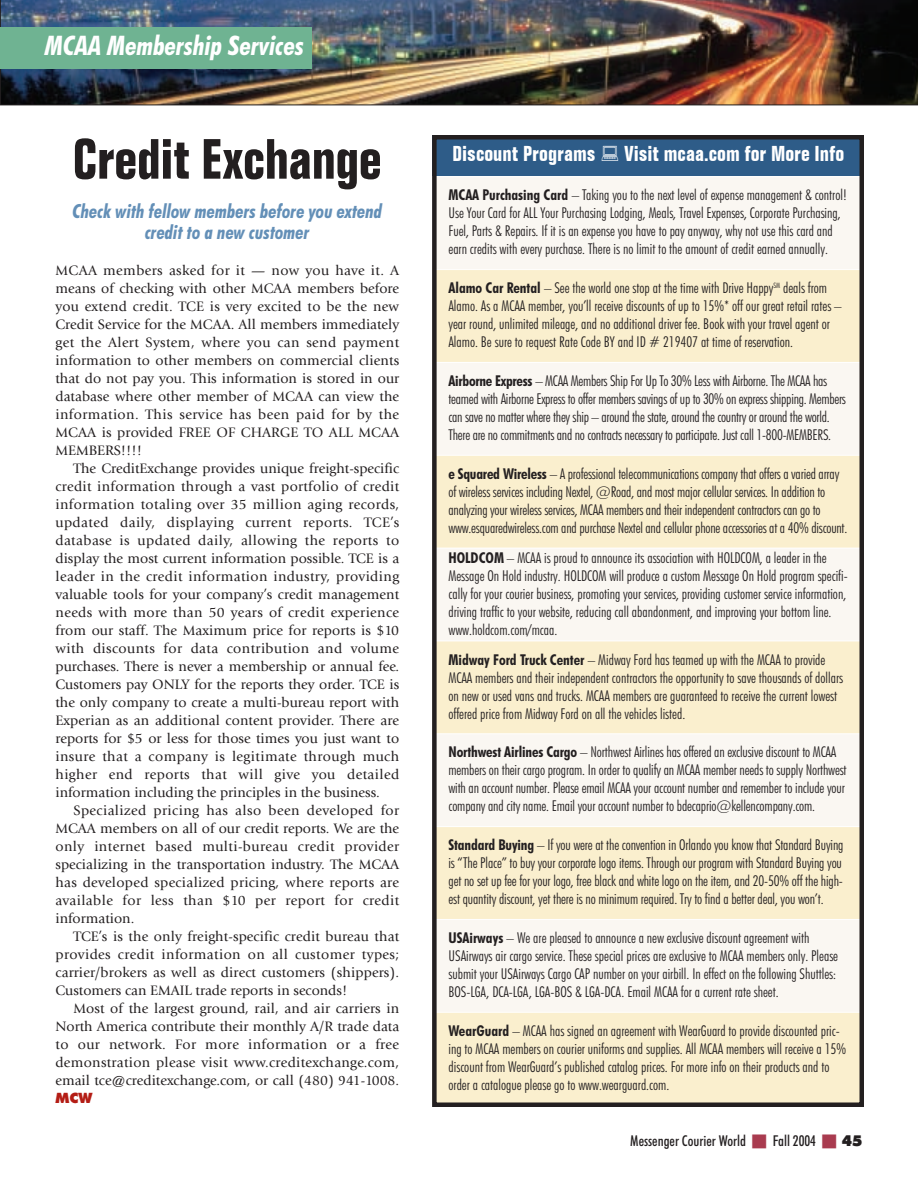
<style>
.page{position:relative;width:918px;height:1188px;background:#fff}
.page>*{position:absolute;margin:0;border:0;box-sizing:border-box;transform-origin:0 0}
.t1{font:55.5px "Folio Bd Cn BT";letter-spacing:-.015em;color:#231f20}
.t2{font:italic 700 condensed 27px "Futura BT";letter-spacing:-.005em;color:#fff}
.t3{font:21px "Folio Bd Cn BT";color:#fff}
.t4{font:italic 700 condensed 19.5px/21px "Futura BT";letter-spacing:-.005em;color:#638fb7;text-align:center}
.t5{font:300 condensed 15px/18px "Futura BT";color:#231f20}
.t6{font:500 condensed 15px "Futura BT";color:#231f20}
.t7{font:900 15px "Futura BT";color:#231f20}
.t8{font:14.25px/18px "Giovanni";color:#231f20;text-align:justify}
.t9{font:900 14.25px "Futura BT";color:#b41d15}
.s1{font-weight:700}
</style>
<div class="page">
<img style="left:0;top:0;width:918px;height:105px">
<div style="left:0;top:27px;width:312px;height:42px;background:#6fb392"></div>
<div style="left:433px;top:135px;width:431px;height:43px;background:#2e5c88"></div>
<div style="left:433px;top:176px;width:431px;height:94px;background:#faf7f2"></div>
<div style="left:433px;top:270px;width:431px;height:92px;background:#faefce"></div>
<div style="left:433px;top:362px;width:431px;height:93px;background:#faf7f2"></div>
<div style="left:433px;top:455px;width:431px;height:93px;background:#faefce"></div>
<div style="left:433px;top:548px;width:431px;height:93px;background:#faf7f2"></div>
<div style="left:433px;top:641px;width:431px;height:93px;background:#faefce"></div>
<div style="left:433px;top:734px;width:431px;height:93px;background:#faf7f2"></div>
<div style="left:433px;top:827px;width:431px;height:92px;background:#faefce"></div>
<div style="left:433px;top:919px;width:431px;height:93px;background:#faf7f2"></div>
<div style="left:433px;top:1012px;width:431px;height:94px;background:#faefce"></div>
<hr style="left:433px;top:176px;width:431px;height:1px;background:#fff">
<hr style="left:433px;top:269px;width:431px;height:1px;background:#fff">
<hr style="left:433px;top:362px;width:431px;height:1px;background:#fff">
<hr style="left:433px;top:455px;width:431px;height:1px;background:#fff">
<hr style="left:433px;top:548px;width:431px;height:1px;background:#fff">
<hr style="left:433px;top:641px;width:431px;height:1px;background:#fff">
<hr style="left:433px;top:733px;width:431px;height:1px;background:#fff">
<hr style="left:433px;top:826px;width:431px;height:1px;background:#fff">
<hr style="left:433px;top:919px;width:431px;height:1px;background:#fff">
<hr style="left:433px;top:1012px;width:431px;height:1px;background:#fff">
<div style="left:432px;top:135px;width:432px;height:972px;border:4px solid #231f20"></div>
<h2 class="t2" style="left:45px;top:36px;width:261px">MCAA Membership Services</h2>
<h1 class="t1" style="left:73px;top:125px;width:311px">Credit Exchange</h1>
<h3 class="t4" style="left:72px;top:202px;width:311px">Check with fellow members before you extend credit to a new customer</h3>
<p class="t8" style="left:56px;top:262px;width:345px">MCAA members asked for it — now you have it. A means of checking with other MCAA members before you extend credit. TCE is very excited to be the new Credit Service for the MCAA. All members immediately get the Alert System, where you can send payment information to other members on commercial clients that do not pay you. This information is stored in our database where other member of MCAA can view the information. This service has been paid for by the MCAA is provided FREE OF CHARGE TO ALL MCAA MEMBERS!!!!</p>
<p class="t8" style="left:56px;top:460px;width:345px;text-indent:18px">The CreditExchange provides unique freight-specific credit information through a vast portfolio of credit information totaling over 35 million aging records, updated daily, displaying current reports. TCE’s database is updated daily, allowing the reports to display the most current information possible. TCE is a leader in the credit information industry, providing valuable tools for your company’s credit management needs with more than 50 years of credit experience from our staff. The Maximum price for reports is $10 with discounts for data contribution and volume purchases. There is never a membership or annual fee.<br>Customers pay ONLY for the reports they order. TCE is the only company to create a multi-bureau report with Experian as an additional content provider. There are reports for $5 or less for those times you just want to insure that a company is legitimate through much higher end reports that will give you detailed information including the principles in the business.</p>
<p class="t8" style="left:56px;top:802px;width:345px;text-indent:18px">Specialized pricing has also been developed for MCAA members on all of our credit reports. We are the only internet based multi-bureau credit provider specializing in the transportation industry. The MCAA has developed specialized pricing, where reports are available for less than $10 per report for credit information.</p>
<p class="t8" style="left:56px;top:928px;width:345px;text-indent:18px">TCE’s is the only freight-specific credit bureau that provides credit information on all customer types; carrier/brokers as well as direct customers (shippers).<br>Customers can EMAIL trade reports in seconds!</p>
<p class="t8" style="left:56px;top:1000px;width:345px;text-indent:18px">Most of the largest ground, rail, and air carriers in North America contribute their monthly A/R trade data to our network. For more information or a free demonstration please visit www.creditexchange.com, email tce@creditexchange.com, or call (480) 941-1008.</p>
<p class="t9" style="left:56px;top:1093px;width:38px">MCW</p>
<h3 class="t3" style="left:453px;top:141px;width:145px">Discount Programs</h3>
<h3 class="t3" style="left:625px;top:141px;width:221px">Visit mcaa.com for More Info</h3>
<p class="t5" style="left:449px;top:188px;width:400px"><span class="s1">MCAA Purchasing Card</span> – Taking you to the next level of expense management &amp; control!<br>Use Your Card for ALL Your Purchasing Lodging, Meals, Travel Expenses, Corporate Purchasing, Fuel, Parts &amp; Repairs. If it is an expense you have to pay anyway, why not use this card and earn credits with every purchase. There is no limit to the amount of credit earned annually.</p>
<p class="t5" style="left:449px;top:281px;width:395px"><span class="s1">Alamo Car Rental</span> – See the world one stop at the time with Drive Happy<sup>SM</sup> deals from Alamo. As a MCAA member, you’ll receive discounts of up to 15%* off our great retail rates – year round, unlimited mileage, and no additional driver fee. Book with your travel agent or Alamo. Be sure to request Rate Code BY and ID # 219407 at time of reservation.</p>
<p class="t5" style="left:449px;top:373px;width:399px"><span class="s1">Airborne Express</span> – MCAA Members Ship For Up To 30% Less with Airborne. The MCAA has teamed with Airborne Express to offer members savings of up to 30% on express shipping. Members can save no matter where they ship – around the state, around the country or around the world.<br>There are no commitments and no contracts necessary to participate. Just call 1-800-MEMBERS.</p>
<p class="t5" style="left:449px;top:466px;width:400px"><span class="s1">e Squared Wireless</span> – A professional telecommunications company that offers a varied array of wireless services including Nextel, @Road, and most major cellular services. In addition to analyzing your wireless services, MCAA members and their independent contractors can go to www.esquaredwireless.com and purchase Nextel and cellular phone accessories at a 40% discount.</p>
<p class="t5" style="left:449px;top:550px;width:401px"><span class="s1">HOLDCOM</span> – MCAA is proud to announce its association with HOLDCOM, a leader in the Message On Hold industry. HOLDCOM will produce a custom Message On Hold program specifi&shy;cally for your courier business, promoting your services, providing customer service information, driving traffic to your website, reducing call abandonment, and improving your bottom line. www.holdcom.com/mcaa.</p>
<p class="t5" style="left:449px;top:652px;width:396px"><span class="s1">Midway Ford Truck Center</span> – Midway Ford has teamed up with the MCAA to provide MCAA members and their independent contractors the opportunity to save thousands of dollars on new or used vans and trucks. MCAA members are guaranteed to receive the current lowest offered price from Midway Ford on all the vehicles listed.</p>
<p class="t5" style="left:449px;top:745px;width:400px"><span class="s1">Northwest Airlines Cargo</span> – Northwest Airlines has offered an exclusive discount to MCAA members on their cargo program. In order to qualify an MCAA member needs to supply Northwest with an account number. Please email MCAA your account number and remember to include your company and city name. Email your account number to bdecaprio@kellencompany.com.</p>
<p class="t5" style="left:449px;top:838px;width:397px;text-align:justify"><span class="s1">Standard Buying</span> – If you were at the convention in Orlando you know that Standard Buying is “The Place” to buy your corporate logo items. Through our program with Standard Buying you get no set up fee for your logo, free black and white logo on the item, and 20-50% off the high&shy;est quantity discount, yet there is no minimum required. Try to find a better deal, you won’t.</p>
<p class="t5" style="left:449px;top:930px;width:391px"><span class="s1">USAirways</span> – We are pleased to announce a new exclusive discount agreement with USAirways air cargo service. These special prices are exclusive to MCAA members only. Please submit your USAirways Cargo CAP number on your airbill. In effect on the following Shuttles:<br>BOS-LGA, DCA-LGA, LGA-BOS &amp; LGA-DCA. Email MCAA for a current rate sheet.</p>
<p class="t5" style="left:449px;top:1023px;width:399px"><span class="s1">WearGuard</span> – MCAA has signed an agreement with WearGuard to provide discounted pric&shy;ing to MCAA members on courier uniforms and supplies. All MCAA members will receive a 15% discount from WearGuard’s published catalog prices. For more info on their products and to order a catalogue please go to www.wearguard.com.</p>
<p class="t6" style="left:630px;top:1135px;width:117px">Messenger Courier World</p>
<p class="t6" style="left:773px;top:1135px;width:45px">Fall 2004</p>
<p class="t7" style="left:842px;top:1135px;width:22px">45</p>
</div>
